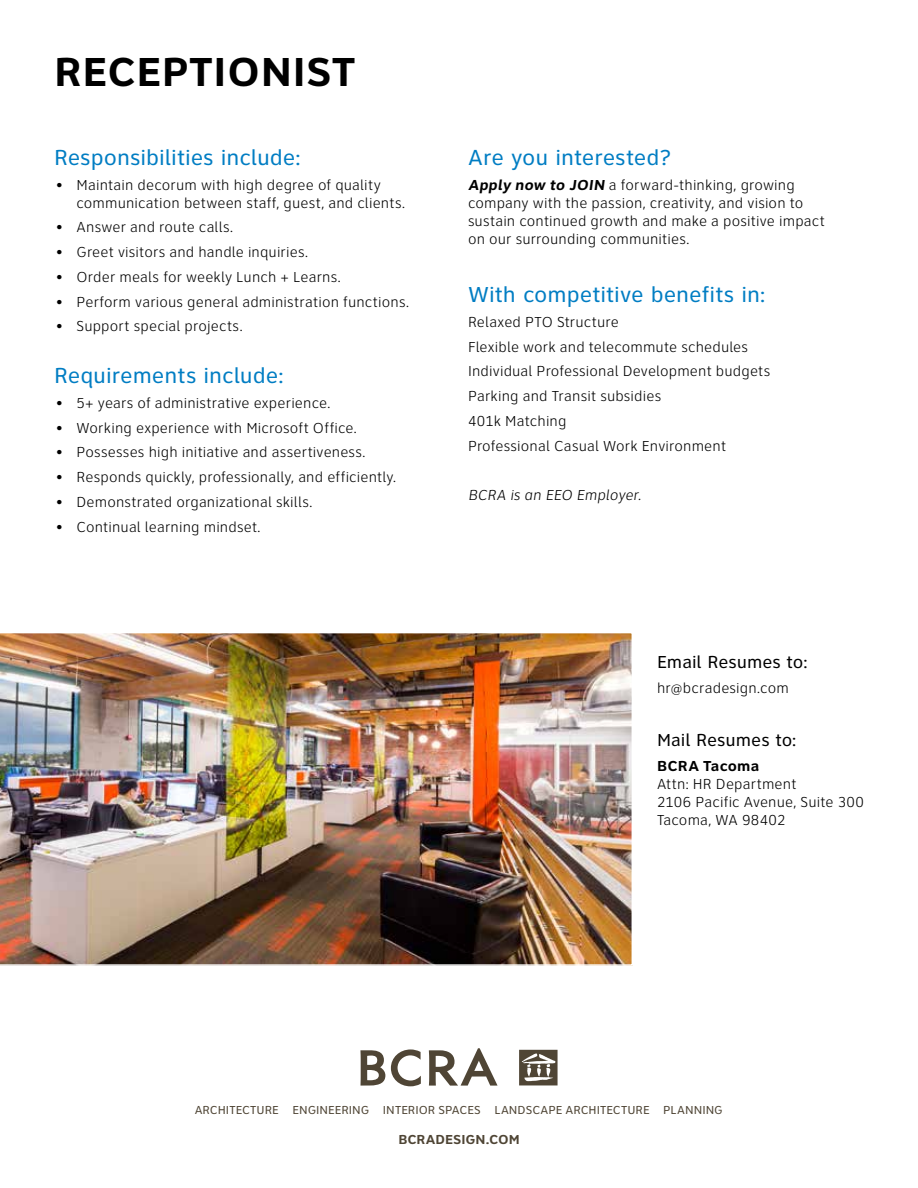
<style>
.page{position:relative;width:918px;height:1188px;background:#fff}
.page>*{position:absolute;margin:0;border:0;box-sizing:border-box;transform-origin:0 0}
.t1{font:700 42px "Clearview Text";letter-spacing:.015em;color:#000}
.t2{font:22.5px "Clearview Text";color:#007dc3}
.t3{font:18px "Clearview Text";color:#000}
.t4{font:300 15px/18px "Clearview Text";letter-spacing:.01em;color:#000}
.t5{font:italic 300 15px "Clearview Text";letter-spacing:.01em;color:#000}
.t6{font:700 15px "Clearview Text";letter-spacing:.01em;color:#000}
.t7{font:700 13.5px "Clearview Text";letter-spacing:-.005em;color:#4f4535}
.t8{font:12px "Clearview Text";color:#4f4535}
.s1{font-weight:700;font-style:italic}
</style>
<div class="page">
<svg style="left:360px;top:1050px;width:25px;height:36px"></svg>
<svg style="left:429px;top:1048px;width:69px;height:38px"></svg>
<svg style="left:391px;top:1049px;width:30px;height:37px"></svg>
<svg style="left:519px;top:1050px;width:39px;height:35px"></svg>
<img style="left:0;top:633px;width:633px;height:333px">
<h1 class="t1" style="left:54px;top:47px;width:303px">RECEPTIONIST</h1>
<h2 class="t2" style="left:54px;top:145px;width:248px">Responsibilities include:</h2>
<p class="t4" style="left:76px;top:176px;width:330px;text-indent:-21px">• Maintain decorum with high degree of quality communication between staff, guest, and clients.</p>
<p class="t4" style="left:56px;top:219px;width:179px">• Answer and route calls.</p>
<p class="t4" style="left:56px;top:243px;width:254px">• Greet visitors and handle inquiries.</p>
<p class="t4" style="left:56px;top:268px;width:287px">• Order meals for weekly Lunch + Learns.</p>
<p class="t4" style="left:56px;top:293px;width:355px">• Perform various general administration functions.</p>
<p class="t4" style="left:56px;top:318px;width:189px">• Support special projects.</p>
<h2 class="t2" style="left:54px;top:363px;width:231px">Requirements include:</h2>
<p class="t4" style="left:56px;top:394px;width:276px">• 5+ years of administrative experience.</p>
<p class="t4" style="left:56px;top:419px;width:303px">• Working experience with Microsoft Office.</p>
<p class="t4" style="left:56px;top:444px;width:311px">• Possesses high initiative and assertiveness.</p>
<p class="t4" style="left:56px;top:468px;width:342px">• Responds quickly, professionally, and efficiently.</p>
<p class="t4" style="left:56px;top:493px;width:258px">• Demonstrated organizational skills.</p>
<p class="t4" style="left:56px;top:518px;width:207px">• Continual learning mindset.</p>
<h2 class="t2" style="left:468px;top:145px;width:205px">Are you interested?</h2>
<p class="t4" style="left:468px;top:176px;width:358px"><span class="s1">Apply now to JOIN</span> a forward-thinking, growing company with the passion, creativity, and vision to sustain continued growth and make a positive impact on our surrounding communities.</p>
<h2 class="t2" style="left:468px;top:282px;width:299px">With competitive benefits in:</h2>
<p class="t4" style="left:468px;top:310px;width:304px;line-height:24.8px">Relaxed PTO Structure<br>Flexible work and telecommute schedules<br>Individual Professional Development budgets<br>Parking and Transit subsidies<br>401k Matching<br>Professional Casual Work Environment</p>
<p class="t5" style="left:468px;top:487px;width:175px">BCRA is an EEO Employer.</p>
<p class="t3" style="left:657px;top:652px;width:152px">Email Resumes to:</p>
<p class="t4" style="left:657px;top:679px;width:133px">hr@bcradesign.com</p>
<p class="t3" style="left:657px;top:730px;width:141px">Mail Resumes to:</p>
<p class="t6" style="left:657px;top:757px;width:104px">BCRA Tacoma</p>
<p class="t4" style="left:657px;top:775px;width:209px">Attn: HR Department<br>2106 Pacific Avenue, Suite 300<br>Tacoma, WA 98402</p>
<p class="t8" style="left:195px;top:1103px;width:530px">ARCHITECTURE ENGINEERING INTERIOR SPACES LANDSCAPE ARCHITECTURE PLANNING</p>
<p class="t7" style="left:398px;top:1132px;width:123px">BCRADESIGN.COM</p>
</div>
